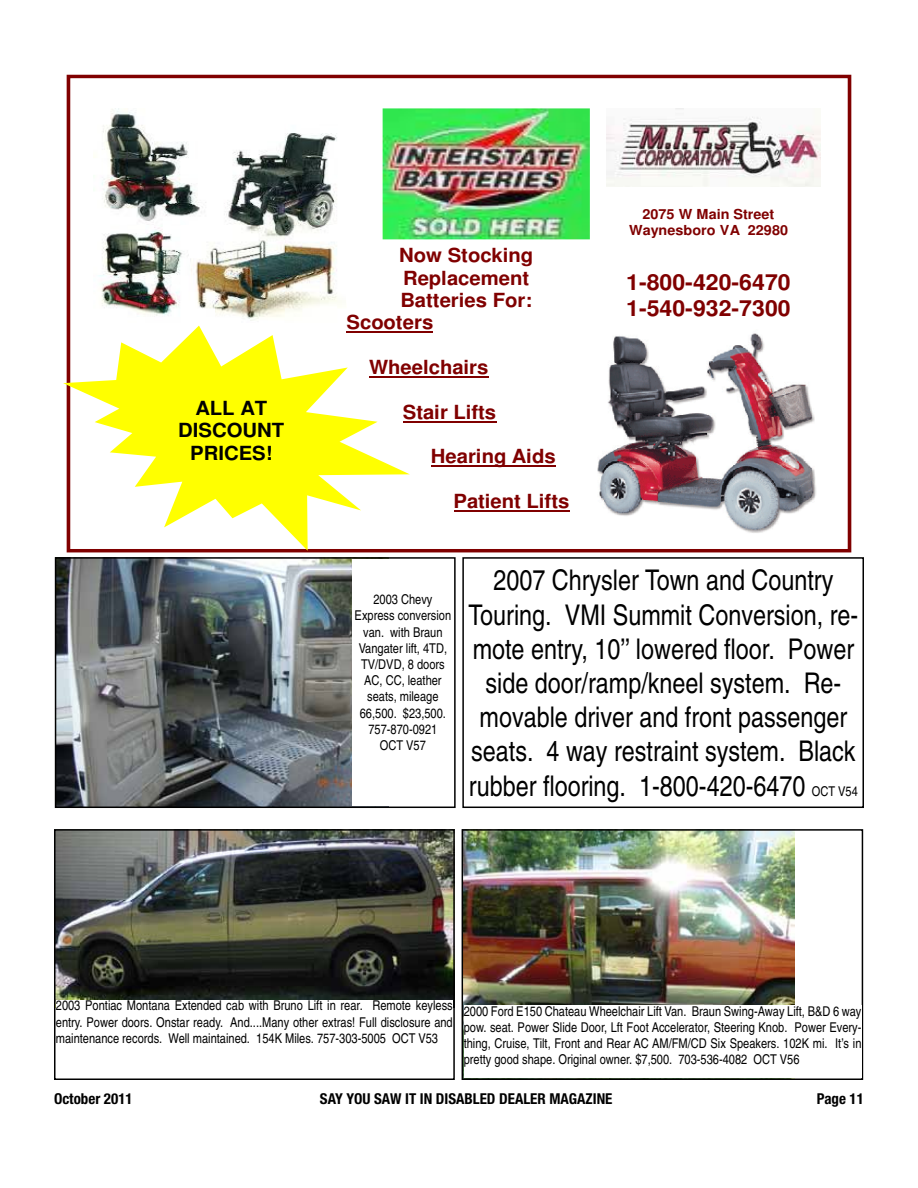
<style>
.page{position:relative;width:918px;height:1188px;background:#fff}
.page>*{position:absolute;margin:0;border:0;box-sizing:border-box;transform-origin:0 0}
.t1{font:condensed 28.5px/34.2px "Helvetica";color:#000;text-align:center}
.t2{font:700 22.2px/25.7px "Helvetica";color:#800000;scale:1.04 1}
.t3{font:700 19.5px "Helvetica";color:#800000;scale:1.04 1}
.t4{font:700 19.5px/22.5px "Helvetica";letter-spacing:-.005em;color:#000;text-align:center;scale:1.04 1}
.t5{font:700 condensed 15px "Helvetica Neue";color:#000}
.t6{font:700 13.8px/16px "Helvetica";color:#800000;text-align:center;scale:1.04 1}
.t7{font:condensed 13.5px/16.2px "Helvetica";color:#000;text-align:justify}
.s1{font-size:13.5px}
</style>
<div class="page">
<div style="left:67px;top:75px;width:784px;height:477px;border:4px solid #800000"></div>
<img style="left:99px;top:108px;width:243px;height:213px">
<img style="left:607px;top:108px;width:214px;height:79px">
<img style="left:597px;top:333px;width:219px;height:200px">
<img style="left:383px;top:108px;width:207px;height:131px">
<svg style="left:63px;top:326px;width:347px;height:225px"></svg>
<hr style="left:347px;top:331px;width:86px;height:2px;background:#800000">
<hr style="left:369px;top:376px;width:120px;height:2px;background:#800000">
<hr style="left:403px;top:421px;width:93px;height:2px;background:#800000">
<hr style="left:431px;top:465px;width:125px;height:2px;background:#800000">
<hr style="left:454px;top:510px;width:116px;height:2px;background:#800000">
<img style="left:58px;top:560px;width:294px;height:245px">
<div style="left:55px;top:557px;width:401px;height:251px;border:2px solid #000"></div>
<div style="left:352px;top:560px;width:102px;height:246px;background:#fff"></div>
<div style="left:462px;top:557px;width:402px;height:251px;border:2px solid #000"></div>
<div style="left:465px;top:568px;width:397px;height:238px;background:#fff"></div>
<img style="left:57px;top:832px;width:395px;height:168px">
<div style="left:54px;top:829px;width:401px;height:251px;border:2px solid #000"></div>
<div style="left:56px;top:1000px;width:397px;height:76px;background:#fff"></div>
<img style="left:465px;top:832px;width:330px;height:173px">
<div style="left:462px;top:829px;width:401px;height:251px;border:2px solid #000"></div>
<div style="left:464px;top:1005px;width:398px;height:73px;background:#fff"></div>
<h3 class="t4" style="left:178px;top:399px;width:103px">ALL AT<br>DISCOUNT<br>PRICES!</h3>
<h3 class="t3" style="left:399px;top:248px;width:130px">Now Stocking</h3>
<h3 class="t3" style="left:403px;top:270px;width:123px">Replacement</h3>
<h3 class="t3" style="left:400px;top:292px;width:128px">Batteries For:</h3>
<h3 class="t3" style="left:347px;top:315px;width:85px">Scooters</h3>
<h3 class="t3" style="left:369px;top:359px;width:116px">Wheelchairs</h3>
<h3 class="t3" style="left:403px;top:404px;width:91px">Stair Lifts</h3>
<h3 class="t3" style="left:431px;top:449px;width:121px">Hearing Aids</h3>
<h3 class="t3" style="left:454px;top:494px;width:113px">Patient Lifts</h3>
<p class="t6" style="left:629px;top:207px;width:154px">2075 W Main Street<br>Waynesboro VA 22980</p>
<h2 class="t2" style="left:626px;top:272px;width:160px">1-800-420-6470<br>1-540-932-7300</h2>
<p class="t7" style="left:355px;top:591px;width:98px;text-align:center">2003 Chevy<br>Express conversion van. with Braun<br>Vangater lift, 4TD,<br>TV/DVD, 8 doors<br>AC, CC, leather seats, mileage<br>66,500. $23,500.<br>757-870-0921<br>OCT V57</p>
<p class="t1" style="left:469px;top:563px;width:391px">2007 Chrysler Town and Country Touring. VMI Summit Conversion, re&shy;mote entry, 10’’ lowered floor. Power side door/ramp/kneel system. Re&shy;movable driver and front passenger seats. 4 way restraint system. Black rubber flooring. 1-800-420-6470 <span class="s1">OCT V54</span></p>
<p class="t7" style="left:56px;top:998px;width:398px">2003 Pontiac Montana Extended cab with Bruno Lift in rear. Remote keyless entry. Power doors. Onstar ready. And....Many other extras! Full disclosure and maintenance records. Well maintained. 154K Miles. 757-303-5005 OCT V53</p>
<p class="t7" style="left:464px;top:1003px;width:399px">2000 Ford E150 Chateau Wheelchair Lift Van. Braun Swing-Away Lift, B&amp;D 6 way pow. seat. Power Slide Door, Lft Foot Accelerator, Steering Knob. Power Every&shy;thing, Cruise, Tilt, Front and Rear AC AM/FM/CD Six Speakers. 102K mi. It’s in pretty good shape. Original owner. $7,500. 703-536-4082 OCT V56</p>
<p class="t5" style="left:54px;top:1090px;width:80px">October 2011</p>
<p class="t5" style="left:320px;top:1090px;width:294px">SAY YOU SAW IT IN DISABLED DEALER MAGAZINE</p>
<p class="t5" style="left:817px;top:1090px;width:49px">Page 11</p>
</div>
